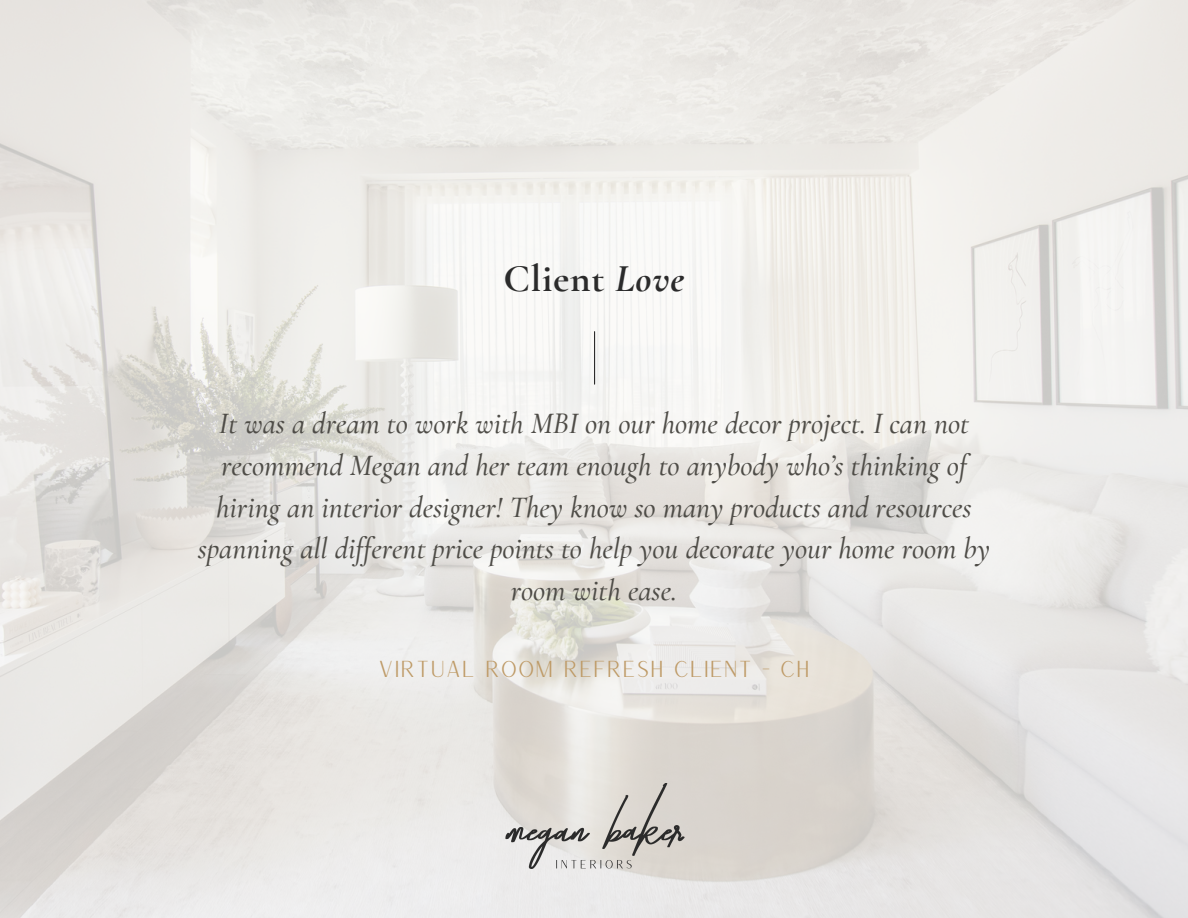
<style>
.page{position:relative;width:1188px;height:918px;background:#fff}
.page>*{position:absolute;margin:0;border:0;box-sizing:border-box;transform-origin:0 0}
.t1{font:700 39px "Cormorant Garamond";letter-spacing:.02em;color:#2b2b2b}
.t2{font:italic 500 30px/41.7px "Cormorant Garamond";color:#4e4c47;text-align:center}
.t3{font:22.5px "Versailles";color:#be9a66}
.s1{font-style:italic}
</style>
<div class="page">
<img style="left:0;top:0;width:1188px;height:918px">
<hr style="left:594px;top:332px;width:1px;height:52px;background:#2b2b2b">
<img style="left:501px;top:783px;width:187px;height:86px">
<p class="t1" style="left:503px;top:254px;width:183px">Client <span class="s1">Love</span></p>
<h1 class="t2" style="left:198px;top:403px;width:794px">It was a dream to work with MBI on our home decor project. I can not recommend Megan and her team enough to anybody who’s thinking of hiring an interior designer! They know so many products and resources spanning all different price points to help you decorate your home room by room with ease.</h1>
<h2 class="t3" style="left:378px;top:655px;width:434px">VIRTUAL ROOM REFRESH CLIENT - CH</h2>
</div>
